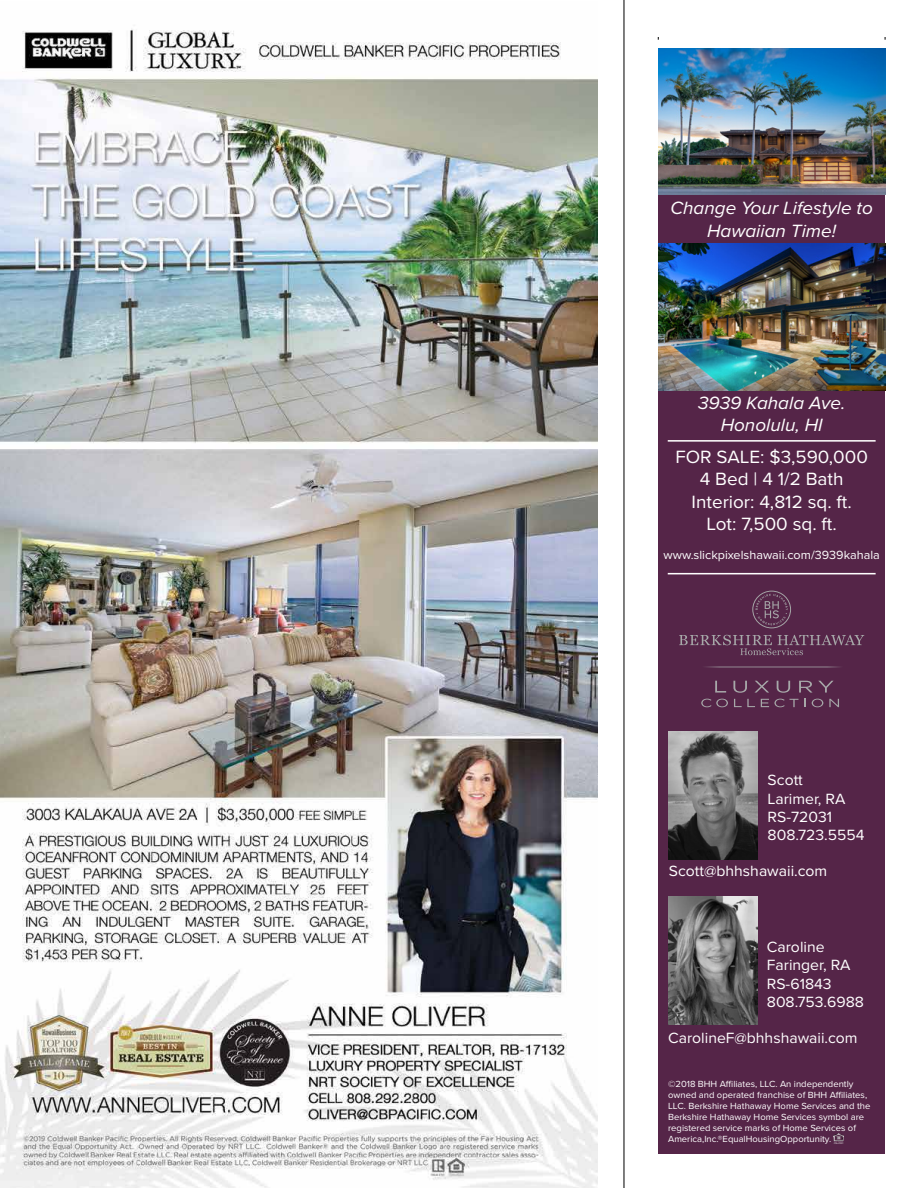
<style>
.page{position:relative;width:918px;height:1188px;background:#fff}
.page>*{position:absolute;margin:0;border:0;box-sizing:border-box;transform-origin:0 0}
.t1{font:18.45px/22px "Proxima Nova";color:#fff;text-align:center}
.t2{font:italic 18.45px/22px "Proxima Nova";color:#fff;text-align:center}
.t3{font:15.3px/18.5px "Proxima Nova";color:#fff}
.t4{font:12.3px "Proxima Nova";color:#fff}
.t5{font:9.15px/11.1px "Proxima Nova";color:#fff}
</style>
<div class="page">
<div style="left:658px;top:49px;width:227px;height:1105px;background:#552548"></div>
<svg style="left:715px;top:681px;width:11px;height:12px"></svg>
<svg style="left:733px;top:681px;width:14px;height:12px"></svg>
<svg style="left:754px;top:681px;width:15px;height:12px"></svg>
<svg style="left:777px;top:681px;width:13px;height:12px"></svg>
<svg style="left:799px;top:681px;width:34px;height:12px"></svg>
<svg style="left:701px;top:699px;width:27px;height:8px"></svg>
<svg style="left:761px;top:699px;width:37px;height:8px"></svg>
<svg style="left:804px;top:699px;width:2px;height:8px"></svg>
<svg style="left:812px;top:699px;width:11px;height:8px"></svg>
<svg style="left:829px;top:699px;width:10px;height:8px"></svg>
<svg style="left:734px;top:699px;width:21px;height:8px"></svg>
<svg style="left:707px;top:667px;width:133px;height:1px"></svg>
<svg style="left:752px;top:591px;width:39px;height:37px"></svg>
<svg style="left:679px;top:635px;width:185px;height:20px"></svg>
<img style="left:658px;top:49px;width:227px;height:146px">
<img style="left:658px;top:244px;width:227px;height:146px">
<hr style="left:668px;top:440px;width:208px;height:2px;background:#fff">
<img style="left:669px;top:731px;width:89px;height:128px">
<img style="left:669px;top:897px;width:89px;height:128px">
<hr style="left:668px;top:573px;width:208px;height:1px;background:#fff">
<svg style="left:833px;top:1134px;width:10px;height:10px"></svg>
<img style="left:0;top:29px;width:597px;height:1159px">
<hr style="left:624px;top:0;width:1px;height:1188px;background:#000">
<h1 class="t2" style="left:670px;top:196px;width:204px">Change Your Lifestyle to<br>Hawaiian Time!</h1>
<h1 class="t2" style="left:698px;top:391px;width:149px">3939 Kahala Ave.<br>Honolulu, HI</h1>
<h1 class="t1" style="left:675px;top:445px;width:194px">FOR SALE: $3,590,000<br>4 Bed | 4 1/2 Bath<br>Interior: 4,812 sq. ft.<br>Lot: 7,500 sq. ft.</h1>
<h3 class="t4" style="left:664px;top:546px;width:218px">www.slickpixelshawaii.com/3939kahala</h3>
<h2 class="t3" style="left:768px;top:770px;width:98px">Scott<br>Larimer, RA<br>RS-72031<br>808.723.5554</h2>
<h2 class="t3" style="left:669px;top:861px;width:160px">Scott@bhhshawaii.com</h2>
<h2 class="t3" style="left:767px;top:937px;width:99px">Caroline<br>Faringer, RA<br>RS-61843<br>808.753.6988</h2>
<h2 class="t3" style="left:668px;top:1028px;width:191px">CarolineF@bhhshawaii.com</h2>
<p class="t5" style="left:668px;top:1078px;width:204px">©2018 BHH Affiliates, LLC. An independently owned and operated franchise of BHH Affiliates, LLC. Berkshire Hathaway Home Services and the Berkshire Hathaway Home Services symbol are registered service marks of Home Services of America,Inc.®EqualHousingOpportunity.</p>
</div>
